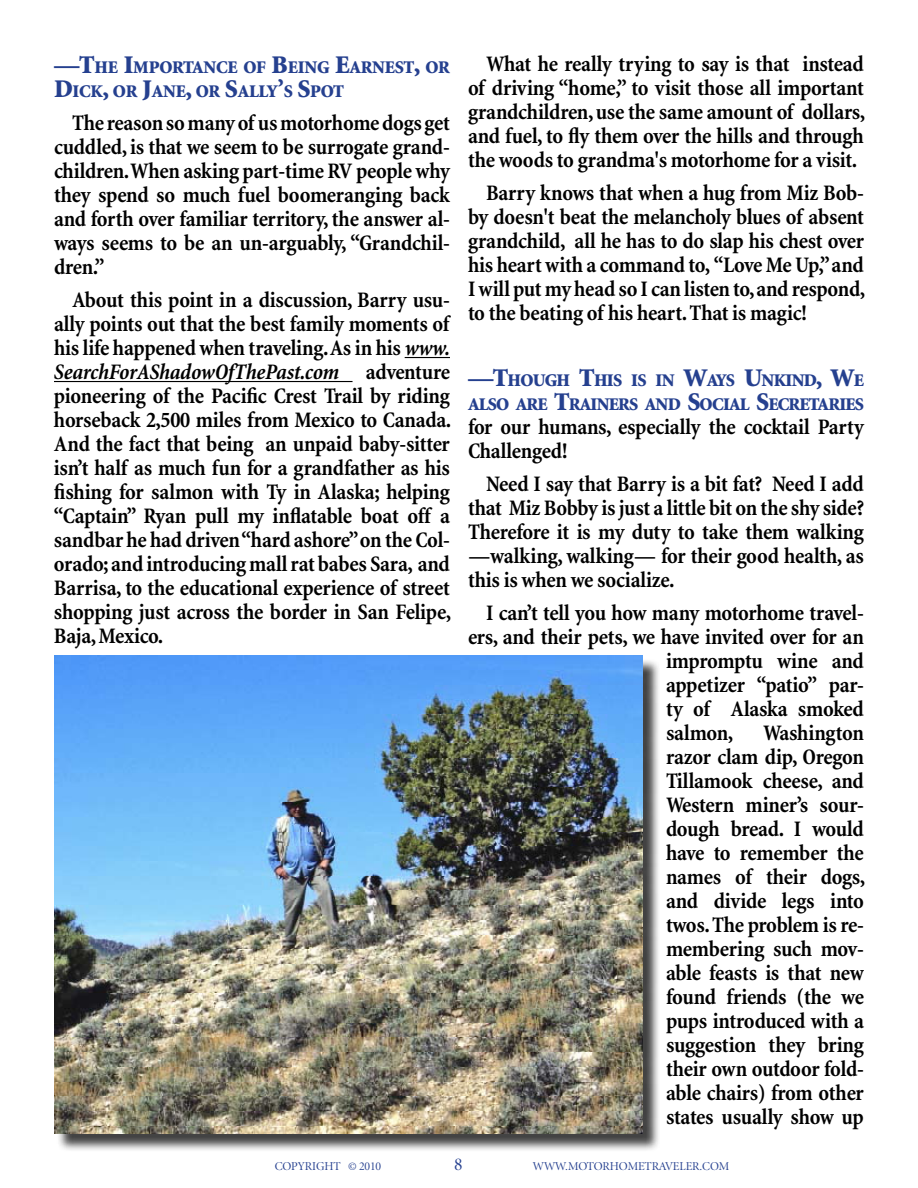
<style>
.page{position:relative;width:918px;height:1188px;background:#fff}
.page>*{position:absolute;margin:0;border:0;box-sizing:border-box;transform-origin:0 0}
.t1{font:700 condensed 22.5px/24px "Minion";letter-spacing:-.015em;color:#000;text-align:justify}
.t2{font:18px "Minion Display";color:#25408f}
.t3{font:900 17.85px/24px "Minion";letter-spacing:-.045em;color:#25408f}
.t4{font:900 17.85px/24px "Minion";letter-spacing:-.015em;color:#25408f}
.t5{font:12px "Minion Display";letter-spacing:-.01em;color:#25408f}
.s1{font-size:25.5px}
.s2{font-style:italic}
</style>
<div class="page">
<hr style="left:405px;top:357px;width:45px;height:1px;background:#000">
<hr style="left:54px;top:381px;width:299px;height:1px;background:#000">
<div style="left:56px;top:658px;width:604px;height:493px;background:#000;opacity:.75"></div>
<img style="left:54px;top:656px;width:588px;height:477px">
<p class="t4" style="left:54px;top:56px;width:398px"><span class="s1">—T</span>HE <span class="s1">I</span>MPORTANCE OF <span class="s1">B</span>EING <span class="s1">E</span>ARNEST<span class="s1">,</span> OR<br><span class="s1">D</span>ICK<span class="s1">,</span> OR <span class="s1">J</span>ANE<span class="s1">,</span> OR <span class="s1">S</span>ALLY<span class="s1">’</span>S <span class="s1">S</span>POT</p>
<p class="t1" style="left:54px;top:111px;width:398px;text-indent:18px">The reason so many of us motorhome dogs get cuddled, is that we seem to be surrogate grand&shy;children. When asking part-time RV people why they spend so much fuel boomeranging back and forth over familiar territory, the answer al&shy;ways seems to be an un-arguably, “Grandchil&shy;dren.”</p>
<p class="t1" style="left:54px;top:288px;width:399px;text-indent:18px">About this point in a discussion, Barry usu&shy;ally points out that the best family moments of his life happened when traveling. As in his <span class="s2">www.<br>SearchForAShadowOfThePast.com</span> adventure pioneering of the Pacific Crest Trail by riding horseback 2,500 miles from Mexico to Canada.<br>And the fact that being an unpaid baby-sitter isn’t half as much fun for a grandfather as his fishing for salmon with Ty in Alaska; helping “Captain” Ryan pull my inflatable boat off a sandbar he had driven “hard ashore” on the Col&shy;orado; and introducing mall rat babes Sara, and Barrisa, to the educational experience of street shopping just across the border in San Felipe, Baja, Mexico.</p>
<p class="t1" style="left:468px;top:52px;width:399px;text-indent:18px">What he really trying to say is that instead of driving “home,” to visit those all important grandchildren, use the same amount of dollars, and fuel, to fly them over the hills and through the woods to grandma's motorhome for a visit.</p>
<p class="t1" style="left:468px;top:181px;width:399px;text-indent:18px">Barry knows that when a hug from Miz Bob&shy;by doesn't beat the melancholy blues of absent grandchild, all he has to do slap his chest over his heart with a command to, “Love Me Up,” and I will put my head so I can listen to, and respond, to the beating of his heart. That is magic!</p>
<p class="t3" style="left:468px;top:369px;width:397px"><span class="s1">—T</span>HOUGH <span class="s1">T</span>HIS IS IN <span class="s1">W</span>AYS <span class="s1">U</span>NKIND<span class="s1">, W</span>E<br>ALSO ARE <span class="s1">T</span>RAINERS AND <span class="s1">S</span>OCIAL <span class="s1">S</span>ECRETARIES</p>
<p class="t1" style="left:468px;top:415px;width:397px">for our humans, especially the cocktail Party<br>Challenged!</p>
<p class="t1" style="left:468px;top:472px;width:397px;text-indent:18px">Need I say that Barry is a bit fat? Need I add that Miz Bobby is just a little bit on the shy side?<br>Therefore it is my duty to take them walking —walking, walking— for their good health, as this is when we socialize.</p>
<p class="t1" style="left:486px;top:601px;width:379px">I can’t tell you how many motorhome travel-</p>
<p class="t1" style="left:468px;top:625px;width:397px">ers, and their pets, we have invited over for an</p>
<p class="t1" style="left:666px;top:649px;width:199px">impromptu wine and</p>
<p class="t1" style="left:666px;top:673px;width:199px">appetizer “patio” par-</p>
<p class="t1" style="left:666px;top:697px;width:199px">ty of Alaska smoked</p>
<p class="t1" style="left:666px;top:721px;width:69px">salmon,</p>
<p class="t1" style="left:666px;top:721px;width:201px;text-indent:97px">Washington razor clam dip, Oregon Tillamook cheese, and Western miner’s sour&shy;dough bread. I would have to remember the names of their dogs, and divide legs into twos. The problem is re&shy;membering such mov&shy;able feasts is that new found friends (the we pups introduced with a suggestion they bring their own outdoor fold&shy;able chairs) from other states usually show up</p>
<p class="t5" style="left:275px;top:1160px;width:108px">COPYRIGHT © 2010</p>
<p class="t2" style="left:454px;top:1155px;width:10px">8</p>
<p class="t5" style="left:533px;top:1160px;width:198px">WWW.MOTORHOMETRAVELER.COM</p>
</div>
